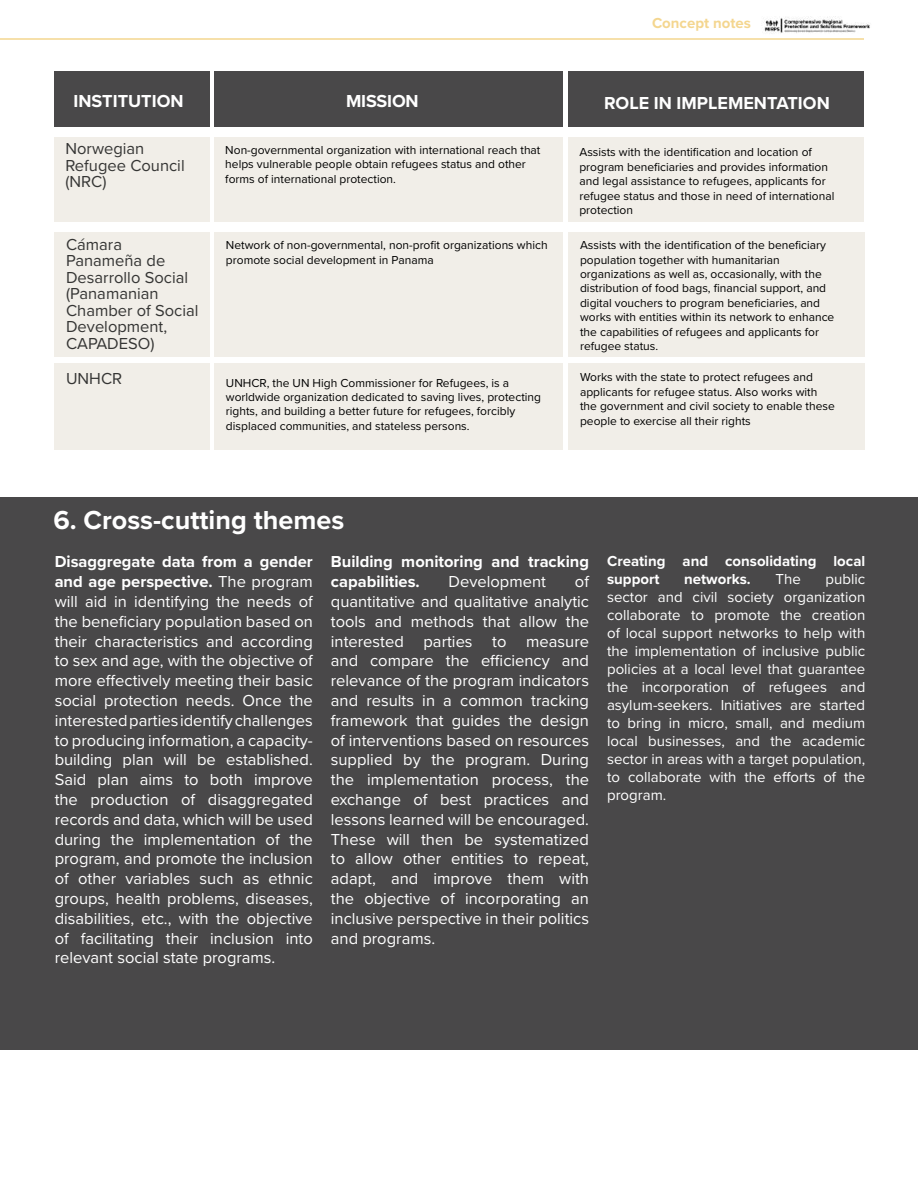
<style>
.page{position:relative;width:918px;height:1188px;background:#fff}
.page>*{position:absolute;margin:0;border:0;box-sizing:border-box;transform-origin:0 0}
.t1{font:700 27px "Proxima Nova";color:#fff}
.t2{font:700 18px "Proxima Nova";color:#fff}
.t3{font:16.5px/19.8px "Proxima Nova";color:#fff;text-align:justify}
.t4{font:16.5px/16.5px "Proxima Nova";color:#353534}
.t5{font:700 16.5px/19.8px "Proxima Nova";color:#fff}
.t6{font:15px/18px "Proxima Nova";color:#fff;text-align:justify}
.t7{font:700 15px/18px "Proxima Nova";color:#fff}
.t8{font:700 15px "Proxima Nova";color:#f4d68f}
.t9{font:12px/14.4px "Proxima Nova";color:#000}
.s1{font-weight:700}
</style>
<div class="page">
<hr style="left:0;top:38px;width:864px;height:2px;background:#f4d68f">
<img style="left:764px;top:17px;width:106px;height:16px">
<div style="left:54px;top:72px;width:810px;height:55px;background:#494849"></div>
<div style="left:54px;top:137px;width:810px;height:85px;background:#f1eee8"></div>
<div style="left:54px;top:232px;width:811px;height:124px;background:#f1eee8"></div>
<div style="left:54px;top:363px;width:811px;height:87px;background:#f1eee8"></div>
<hr style="left:210px;top:70px;width:4px;height:380px;background:#fff">
<div style="left:563px;top:70px;width:5px;height:385px;background:#fff"></div>
<div style="left:0;top:497px;width:918px;height:553px;background:#494849"></div>
<p class="t8" style="left:652px;top:12px;width:100px">Concept notes</p>
<p class="t2" style="left:74px;top:87px;width:112px">INSTITUTION</p>
<p class="t2" style="left:346px;top:88px;width:74px">MISSION</p>
<p class="t2" style="left:604px;top:89px;width:227px">ROLE IN IMPLEMENTATION</p>
<p class="t4" style="left:65px;top:140px;width:121px">Norwegian<br>Refugee Council (NRC)</p>
<p class="t9" style="left:225px;top:142px;width:317px">Non-governmental organization with international reach that helps vulnerable people obtain refugees status and other forms of international protection.</p>
<p class="t9" style="left:579px;top:145px;width:256px">Assists with the identification and location of program beneficiaries and provides information and legal assistance to refugees, applicants for refugee status and those in need of international protection</p>
<p class="t9" style="left:580px;top:237px;width:256px">Assists with the identification of the beneficiary population together with humanitarian organizations as well as, occasionally, with the distribution of food bags, financial support, and digital vouchers to program beneficiaries, and works with entities within its network to enhance the capabilities of refugees and applicants for refugee status.</p>
<p class="t9" style="left:580px;top:370px;width:256px">Works with the state to protect refugees and applicants for refugee status. Also works with the government and civil society to enable these people to exercise all their rights</p>
<p class="t4" style="left:66px;top:235px;width:134px">Cámara<br>Panameña de<br>Desarrollo Social (Panamanian<br>Chamber of Social<br>Development,<br>CAPADESO)</p>
<p class="t4" style="left:66px;top:369px;width:58px">UNHCR</p>
<p class="t9" style="left:226px;top:238px;width:323px">Network of non-governmental, non-profit organizations which promote social development in Panama</p>
<p class="t9" style="left:226px;top:375px;width:317px">UNHCR, the UN High Commissioner for Refugees, is a worldwide organization dedicated to saving lives, protecting rights, and building a better future for refugees, forcibly displaced communities, and stateless persons.</p>
<h1 class="t1" style="left:53px;top:499px;width:292px">6. Cross-cutting themes</h1>
<p class="t3" style="left:55px;top:551px;width:260px"><span class="s1">Disaggregate data from a gender and age perspective.</span> The program will aid in identifying the needs of the beneficiary population based on their characteristics and according to sex and age, with the objective of more effectively meeting their basic social protection needs. Once the interested parties identify challenges to producing information, a capacity&shy;building plan will be established.<br>Said plan aims to both improve the production of disaggregated records and data, which will be used during the implementation of the program, and promote the inclusion of other variables such as ethnic groups, health problems, diseases, disabilities, etc., with the objective of facilitating their inclusion into relevant social state programs.</p>
<p class="t5" style="left:331px;top:552px;width:260px">Building monitoring and tracking capabilities.</p>
<p class="t3" style="left:331px;top:571px;width:260px;text-indent:244px">of quantitative and qualitative analytic tools and methods that allow the interested parties to measure and compare the efficiency and relevance of the program indicators and results in a common tracking framework that guides the design of interventions based on resources supplied by the program. During the implementation process, the exchange of best practices and lessons learned will be encouraged.<br>These will then be systematized to allow other entities to repeat, adapt, and improve them with the objective of incorporating an inclusive perspective in their politics and programs.</p>
<p class="t3" style="left:449px;top:571px;width:99px">Development</p>
<p class="t7" style="left:607px;top:552px;width:260px">Creating and consolidating local support</p>
<p class="t6" style="left:607px;top:569px;width:260px;text-indent:219px">public sector and civil society organization collaborate to promote the creation of local support networks to help with the implementation of inclusive public policies at a local level that guarantee the incorporation of refugees and asylum-seekers. Initiatives are started to bring in micro, small, and medium local businesses, and the academic sector in areas with a target population, to collaborate with the efforts of the program.</p>
<p class="t7" style="left:684px;top:570px;width:68px">networks.</p>
<p class="t6" style="left:776px;top:569px;width:27px">The</p>
</div>
